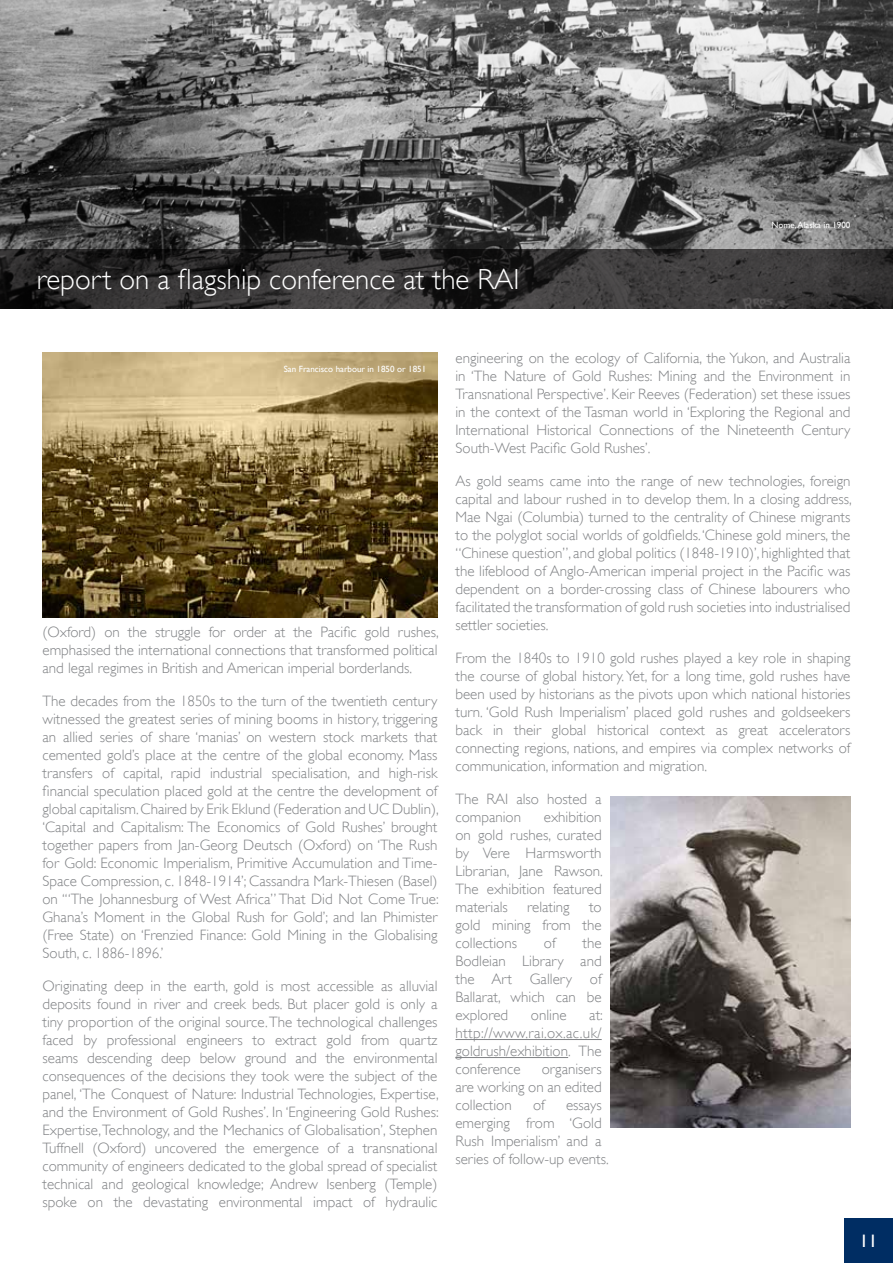
<style>
.page{position:relative;width:893px;height:1263px;background:#fff}
.page>*{position:absolute;margin:0;border:0;box-sizing:border-box;transform-origin:0 0}
.t1{font:300 28.95px "Gill Sans";color:#fff}
.t2{font:18px "Gill Sans";color:#fff}
.t3{font:300 15px/18px "Gill Sans";color:#808285;text-align:justify}
.t4{font:9px "Gill Sans";color:#fff}
</style>
<div class="page">
<hr style="left:455px;top:1039px;width:147px;height:1px;background:#808285">
<hr style="left:455px;top:1057px;width:113px;height:1px;background:#808285">
<img style="left:0;top:0;width:893px;height:249px">
<svg style="left:0;top:249px;width:893px;height:59px;background:#312f30"></svg>
<div style="left:844px;top:1218px;width:49px;height:45px;background:#002d63"></div>
<img style="left:610px;top:797px;width:240px;height:331px">
<img style="left:43px;top:353px;width:394px;height:265px">
<h1 class="t1" style="left:37px;top:256px;width:484px">report on a flagship conference at the RAI</h1>
<p class="t4" style="left:771px;top:219px;width:81px">Nome, Alaska in 1900</p>
<p class="t4" style="left:284px;top:364px;width:144px">San Francisco harbour in 1850 or 1851</p>
<p class="t3" style="left:43px;top:622px;width:398px">(Oxford) on the struggle for order at the Pacific gold rushes, emphasised the international connections that transformed political and legal regimes in British and American imperial borderlands.</p>
<p class="t3" style="left:43px;top:691px;width:398px">The decades from the 1850s to the turn of the twentieth century witnessed the greatest series of mining booms in history, triggering an allied series of share ‘manias’ on western stock markets that cemented gold’s place at the centre of the global economy. Mass transfers of capital, rapid industrial specialisation, and high-risk financial speculation placed gold at the centre the development of global capitalism. Chaired by Erik Eklund (Federation and UC Dublin), ‘Capital and Capitalism: The Economics of Gold Rushes’ brought together papers from Jan-Georg Deutsch (Oxford) on ‘The Rush for Gold: Economic Imperialism, Primitive Accumulation and Time-Space Compression, c. 1848-1914’; Cassandra Mark-Thiesen (Basel) on ‘“The Johannesburg of West Africa” That Did Not Come True:<br>Ghana’s Moment in the Global Rush for Gold’; and Ian Phimister (Free State) on ‘Frenzied Finance: Gold Mining in the Globalising South, c. 1886-1896.’</p>
<p class="t3" style="left:43px;top:976px;width:398px">Originating deep in the earth, gold is most accessible as alluvial deposits found in river and creek beds. But placer gold is only a tiny proportion of the original source. The technological challenges faced by professional engineers to extract gold from quartz seams descending deep below ground and the environmental consequences of the decisions they took were the subject of the panel, ‘The Conquest of Nature: Industrial Technologies, Expertise, and the Environment of Gold Rushes’. In ‘Engineering Gold Rushes:<br>Expertise, Technology, and the Mechanics of Globalisation’, Stephen Tuffnell (Oxford) uncovered the emergence of a transnational community of engineers dedicated to the global spread of specialist technical and geological knowledge; Andrew Isenberg (Temple) spoke on the devastating environmental impact of hydraulic</p>
<p class="t3" style="left:455px;top:349px;width:396px">engineering on the ecology of California, the Yukon, and Australia in ‘The Nature of Gold Rushes: Mining and the Environment in Transnational Perspective’. Keir Reeves (Federation) set these issues in the context of the Tasman world in ‘Exploring the Regional and International Historical Connections of the Nineteenth Century South-West Pacific Gold Rushes’.</p>
<p class="t3" style="left:455px;top:472px;width:398px">As gold seams came into the range of new technologies, foreign capital and labour rushed in to develop them. In a closing address, Mae Ngai (Columbia) turned to the centrality of Chinese migrants to the polyglot social worlds of goldfields.‘Chinese gold miners, the “Chinese question”, and global politics (1848-1910)’, highlighted that the lifeblood of Anglo-American imperial project in the Pacific was dependent on a border-crossing class of Chinese labourers who facilitated the transformation of gold rush societies into industrialised settler societies.</p>
<p class="t3" style="left:455px;top:649px;width:396px">From the 1840s to 1910 gold rushes played a key role in shaping the course of global history. Yet, for a long time, gold rushes have been used by historians as the pivots upon which national histories turn. ‘Gold Rush Imperialism’ placed gold rushes and goldseekers back in their global historical context as great accelerators connecting regions, nations, and empires via complex networks of communication, information and migration.</p>
<p class="t3" style="left:455px;top:790px;width:148px">The RAI also hosted a companion</p>
<p class="t3" style="left:455px;top:808px;width:149px;text-indent:88px">exhibition on gold rushes, curated by Vere Harmsworth Librarian, Jane Rawson.<br>The exhibition featured materials</p>
<p class="t3" style="left:527px;top:898px;width:44px">relating</p>
<p class="t3" style="left:455px;top:898px;width:148px;text-indent:134px">to gold mining from the collections</p>
<p class="t3" style="left:544px;top:934px;width:13px">of</p>
<p class="t3" style="left:455px;top:934px;width:148px;text-indent:127px">the Bodleian Library and the Art Gallery of Ballarat, which can be explored</p>
<p class="t3" style="left:531px;top:1006px;width:37px">online</p>
<p class="t3" style="left:455px;top:1006px;width:149px;text-indent:134px">at: http://www.rai.ox.ac.uk/ goldrush/exhibition. The conference</p>
<p class="t3" style="left:455px;top:1060px;width:148px;text-indent:86px">organisers are working on an edited collection</p>
<p class="t3" style="left:533px;top:1096px;width:13px">of</p>
<p class="t3" style="left:455px;top:1096px;width:155px;text-align:left;text-indent:111px">essays emerging from ‘Gold<br>Rush Imperialism’ and a series of follow-up events.</p>
<p class="t2" style="left:859px;top:1230px;width:19px">11</p>
</div>
